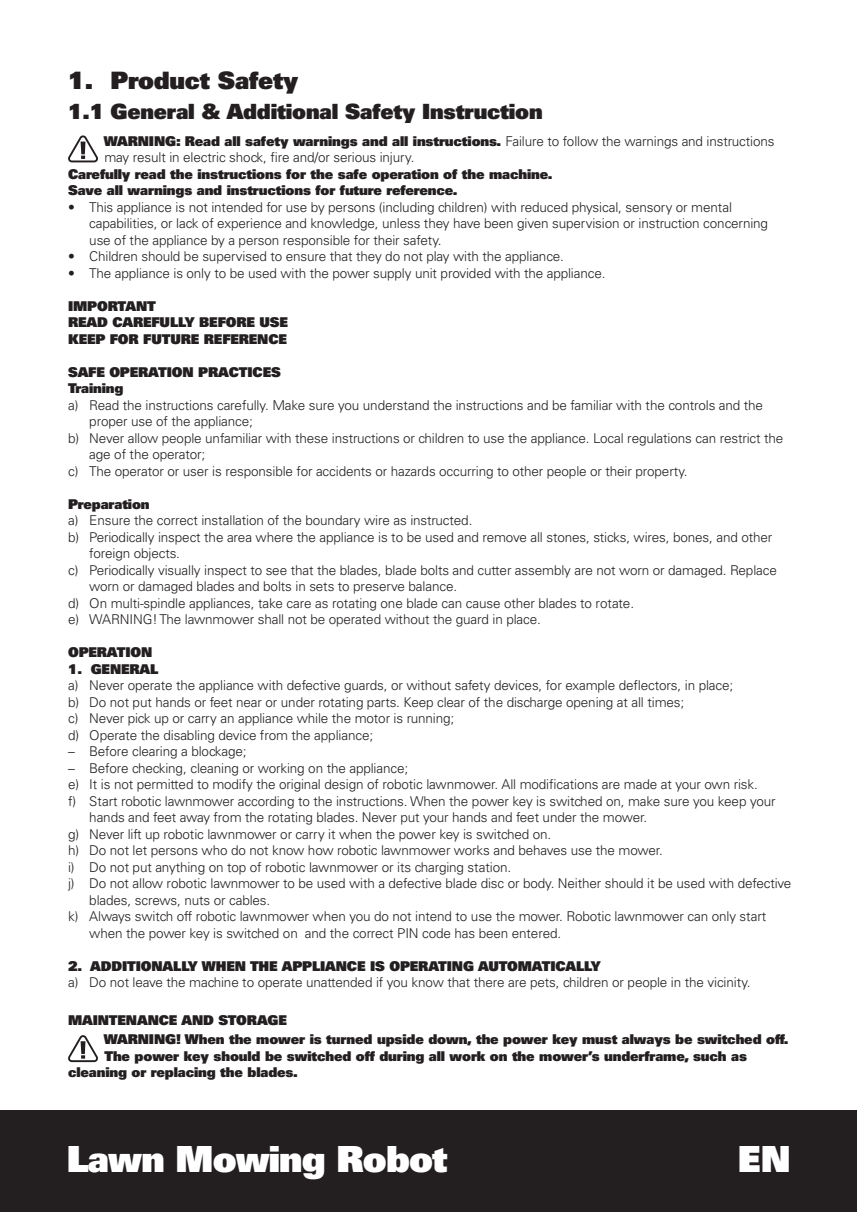
<style>
.page{position:relative;width:857px;height:1212px;background:#fff}
.page>*{position:absolute;margin:0;border:0;box-sizing:border-box;transform-origin:0 0}
.t1{font:900 36px "Univers";letter-spacing:-.025em;color:#fff}
.t2{font:900 24px "Univers";letter-spacing:-.01em;color:#231f20}
.t3{font:900 21px "Univers";letter-spacing:-.01em;color:#231f20}
.t4{font:300 13.5px/16.5px "Univers";letter-spacing:-.01em;color:#231f20}
.t5{font:900 13.5px/16.5px "Univers";letter-spacing:-.01em;color:#231f20}
.s1{font-weight:900}
</style>
<div class="page">
<div style="left:0;top:1110px;width:857px;height:102px;background:#231f20"></div>
<svg style="left:68px;top:135px;width:30px;height:27px"></svg>
<svg style="left:68px;top:1035px;width:30px;height:27px"></svg>
<h2 class="t2" style="left:68px;top:64px;width:232px">1. Product Safety</h2>
<h3 class="t3" style="left:68px;top:98px;width:476px">1.1 General &amp; Additional Safety Instruction</h3>
<p class="t4" style="left:104px;top:133px;width:672px"><span class="s1">WARNING: Read all safety warnings and all instructions.</span> Failure to follow the warnings and instructions may result in electric shock, fire and/or serious injury.</p>
<p class="t5" style="left:68px;top:165px;width:486px">Carefully read the instructions for the safe operation of the machine.<br>Save all warnings and instructions for future reference.</p>
<p class="t4" style="left:89px;top:199px;width:680px;text-indent:-21px">• This appliance is not intended for use by persons (including children) with reduced physical, sensory or mental capabilities, or lack of experience and knowledge, unless they have been given supervision or instruction concerning use of the appliance by a person responsible for their safety.</p>
<p class="t4" style="left:68px;top:248px;width:497px">• Children should be supervised to ensure that they do not play with the appliance.</p>
<p class="t4" style="left:68px;top:265px;width:539px">• The appliance is only to be used with the power supply unit provided with the appliance.</p>
<p class="t5" style="left:68px;top:297px;width:221px">IMPORTANT<br>READ CAREFULLY BEFORE USE<br>KEEP FOR FUTURE REFERENCE</p>
<p class="t5" style="left:68px;top:363px;width:214px">SAFE OPERATION PRACTICES<br>Training</p>
<p class="t4" style="left:68px;top:397px;width:696px">a) Read the instructions carefully. Make sure you understand the instructions and be familiar with the controls and the</p>
<p class="t4" style="left:89px;top:413px;width:165px">proper use of the appliance;</p>
<p class="t4" style="left:68px;top:430px;width:717px">b) Never allow people unfamiliar with these instructions or children to use the appliance. Local regulations can restrict the</p>
<p class="t4" style="left:89px;top:446px;width:117px">age of the operator;</p>
<p class="t4" style="left:68px;top:463px;width:621px">c) The operator or user is responsible for accidents or hazards occurring to other people or their property.</p>
<p class="t5" style="left:68px;top:495px;width:83px">Preparation</p>
<p class="t4" style="left:68px;top:512px;width:406px">a) Ensure the correct installation of the boundary wire as instructed.</p>
<p class="t4" style="left:68px;top:529px;width:706px">b) Periodically inspect the area where the appliance is to be used and remove all stones, sticks, wires, bones, and other</p>
<p class="t4" style="left:89px;top:545px;width:92px">foreign objects.</p>
<p class="t4" style="left:68px;top:562px;width:710px">c) Periodically visually inspect to see that the blades, blade bolts and cutter assembly are not worn or damaged. Replace</p>
<p class="t4" style="left:89px;top:578px;width:369px">worn or damaged blades and bolts in sets to preserve balance.</p>
<p class="t4" style="left:68px;top:595px;width:567px">d) On multi-spindle appliances, take care as rotating one blade can cause other blades to rotate.</p>
<p class="t4" style="left:68px;top:611px;width:474px">e) WARNING! The lawnmower shall not be operated without the guard in place.</p>
<p class="t5" style="left:68px;top:644px;width:86px">OPERATION</p>
<p class="t5" style="left:68px;top:660px;width:92px">1. GENERAL</p>
<p class="t4" style="left:68px;top:677px;width:667px">a) Never operate the appliance with defective guards, or without safety devices, for example deflectors, in place; b) Do not put hands or feet near or under rotating parts. Keep clear of the discharge opening at all times;<br>c) Never pick up or carry an appliance while the motor is running;<br>d) Operate the disabling device from the appliance;</p>
<p class="t4" style="left:68px;top:743px;width:180px">– Before clearing a blockage;</p>
<p class="t4" style="left:68px;top:760px;width:342px">– Before checking, cleaning or working on the appliance;</p>
<p class="t4" style="left:68px;top:776px;width:691px">e) It is not permitted to modify the original design of robotic lawnmower. All modifications are made at your own risk.</p>
<p class="t4" style="left:68px;top:793px;width:709px">f) Start robotic lawnmower according to the instructions. When the power key is switched on, make sure you keep your</p>
<p class="t4" style="left:89px;top:809px;width:559px">hands and feet away from the rotating blades. Never put your hands and feet under the mower.</p>
<p class="t4" style="left:68px;top:826px;width:485px">g) Never lift up robotic lawnmower or carry it when the power key is switched on.</p>
<p class="t4" style="left:68px;top:842px;width:596px">h) Do not let persons who do not know how robotic lawnmower works and behaves use the mower.</p>
<p class="t4" style="left:68px;top:859px;width:445px">i) Do not put anything on top of robotic lawnmower or its charging station.</p>
<p class="t4" style="left:68px;top:875px;width:725px">j) Do not allow robotic lawnmower to be used with a defective blade disc or body. Neither should it be used with defective</p>
<p class="t4" style="left:89px;top:891px;width:182px">blades, screws, nuts or cables.</p>
<p class="t4" style="left:68px;top:908px;width:700px">k) Always switch off robotic lawnmower when you do not intend to use the mower. Robotic lawnmower can only start</p>
<p class="t4" style="left:89px;top:924px;width:473px">when the power key is switched on and the correct PIN code has been entered.</p>
<p class="t5" style="left:68px;top:957px;width:534px">2. ADDITIONALLY WHEN THE APPLIANCE IS OPERATING AUTOMATICALLY</p>
<p class="t4" style="left:68px;top:974px;width:684px">a) Do not leave the machine to operate unattended if you know that there are pets, children or people in the vicinity.</p>
<p class="t5" style="left:104px;top:1011px;width:686px;line-height:18.9px;text-indent:-36px">MAINTENANCE AND STORAGE<br>WARNING! When the mower is turned upside down, the power key must always be switched off.</p>
<p class="t5" style="left:68px;top:1047px;width:680px;text-indent:36px">The power key should be switched off during all work on the mower’s underframe, such as cleaning or replacing the blades.</p>
<h1 class="t1" style="left:67px;top:1135px;width:382px">Lawn Mowing Robot</h1>
<h1 class="t1" style="left:738px;top:1135px;width:54px">EN</h1>
</div>
